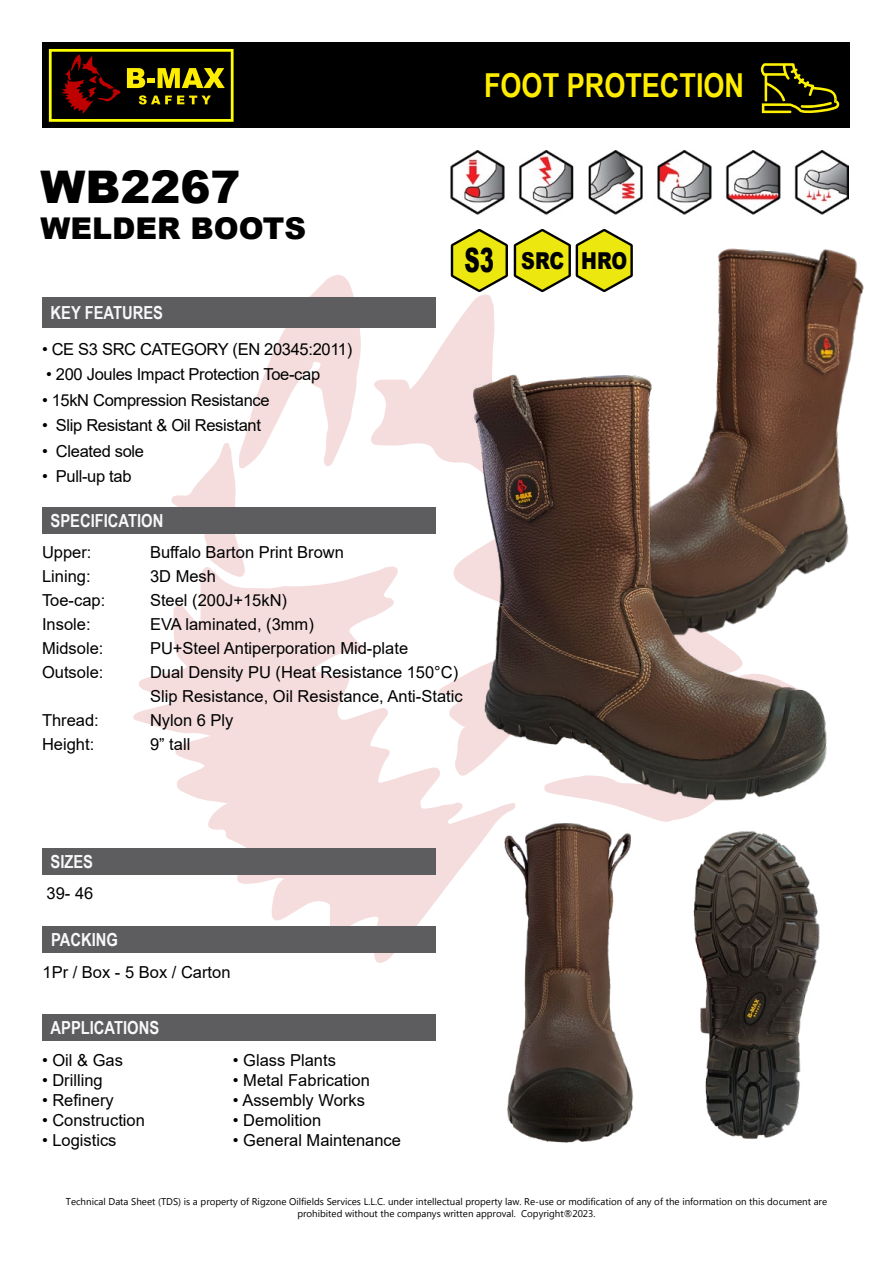
<style>
.page{position:relative;width:893px;height:1263px;background:#fff}
.page>*{position:absolute;margin:0;border:0;box-sizing:border-box;transform-origin:0 0}
.t1{font:900 45px "Arial";color:#000}
.t2{font:700 33px "Arial Narrow";color:#ffed00}
.t3{font:900 30px "Arial";color:#000}
.t4{font:900 23.25px "Arial";letter-spacing:-.01em;color:#000;scale:.82 1}
.t5{font:700 18px "Arial Narrow";color:#f8f8f9}
.t6{font:16.5px/24px "Arial";color:#000}
.t7{font:16.5px "Arial";letter-spacing:-.02em;color:#000}
.t8{font:9.75px/11.7px "Microsoft Tai Le";color:#000;text-align:center}
.s1{font-size:33.45px}
</style>
<div class="page">
<div style="left:43px;top:43px;width:807px;height:85px;background:#000"></div>
<svg style="left:133px;top:566px;width:331px;height:397px;fill:#f5ddde"></svg>
<svg style="left:371px;top:294px;width:124px;height:169px;fill:#f5ddde"></svg>
<svg style="left:438px;top:566px;width:262px;height:258px"></svg>
<svg style="left:171px;top:275px;width:190px;height:303px"></svg>
<svg style="left:49px;top:49px;width:185px;height:73px"></svg>
<svg style="left:760px;top:63px;width:79px;height:51px"></svg>
<div style="left:42px;top:507px;width:394px;height:26px;background:#5d5d60"></div>
<div style="left:42px;top:848px;width:394px;height:26px;background:#5d5d60"></div>
<div style="left:42px;top:1014px;width:394px;height:26px;background:#5d5d60"></div>
<div style="left:42px;top:297px;width:394px;height:31px;background:#5d5d60"></div>
<div style="left:43px;top:926px;width:393px;height:27px;background:#5d5d60"></div>
<img style="left:717px;top:248px;width:147px;height:312px">
<img style="left:454px;top:368px;width:381px;height:443px">
<img style="left:464px;top:806px;width:215px;height:337px">
<img style="left:693px;top:831px;width:127px;height:308px">
<img style="left:450px;top:151px;width:398px;height:64px">
<svg style="left:451px;top:229px;width:57px;height:63px"></svg>
<svg style="left:514px;top:229px;width:119px;height:63px"></svg>
<h1 class="t1" style="left:40px;top:154px;width:202px">WB2267</h1>
<h3 class="t3" style="left:40px;top:206px;width:267px">WELDER BOOTS</h3>
<p class="t5" style="left:51px;top:299px;width:114px">KEY FEATURES</p>
<p class="t7" style="left:42px;top:337px;width:312px">• CE S3 SRC CATEGORY (EN 20345:2011)</p>
<p class="t7" style="left:46px;top:363px;width:275px">• 200 Joules Impact Protection Toe-cap</p>
<p class="t7" style="left:42px;top:388px;width:229px">• 15kN Compression Resistance</p>
<p class="t7" style="left:42px;top:414px;width:220px">• Slip Resistant &amp; Oil Resistant</p>
<p class="t7" style="left:42px;top:439px;width:104px">• Cleated sole</p>
<p class="t7" style="left:42px;top:465px;width:91px">• Pull-up tab</p>
<p class="t5" style="left:51px;top:507px;width:114px">SPECIFICATION</p>
<h2 class="t2" style="left:484px;top:61px;width:262px">FOOT PROTECTION</h2>
<h3 class="t4" style="left:465px;top:244px;width:268px"><span class="s1">S3</span> SRC HRO <sub>ESD</sub></h3>
<p class="t6" style="left:42px;top:540px;width:51px">Upper:</p>
<p class="t6" style="left:150px;top:540px;width:196px">Buffalo Barton Print Brown</p>
<p class="t6" style="left:42px;top:564px;width:50px">Lining:</p>
<p class="t6" style="left:150px;top:564px;width:68px">3D Mesh</p>
<p class="t6" style="left:42px;top:588px;width:65px">Toe-cap:</p>
<p class="t6" style="left:150px;top:588px;width:139px">Steel (200J+15kN)</p>
<p class="t6" style="left:42px;top:612px;width:50px">Insole:</p>
<p class="t6" style="left:150px;top:612px;width:165px">EVA laminated, (3mm)</p>
<p class="t6" style="left:42px;top:636px;width:63px">Midsole:</p>
<p class="t6" style="left:150px;top:636px;width:260px">PU+Steel Antiperporation Mid-plate</p>
<p class="t6" style="left:42px;top:660px;width:63px">Outsole:</p>
<p class="t6" style="left:150px;top:660px;width:314px">Dual Density PU (Heat Resistance 150°C)<br>Slip Resistance, Oil Resistance, Anti-Static</p>
<p class="t6" style="left:42px;top:708px;width:58px">Thread:</p>
<p class="t6" style="left:150px;top:708px;width:85px">Nylon 6 Ply</p>
<p class="t6" style="left:42px;top:732px;width:54px">Height:</p>
<p class="t6" style="left:150px;top:732px;width:42px">9” tall</p>
<p class="t5" style="left:51px;top:848px;width:44px">SIZES</p>
<p class="t6" style="left:47px;top:881px;width:48px">39- 46</p>
<p class="t5" style="left:51px;top:926px;width:68px">PACKING</p>
<p class="t6" style="left:43px;top:960px;width:190px">1Pr / Box - 5 Box / Carton</p>
<p class="t5" style="left:51px;top:1014px;width:110px">APPLICATIONS</p>
<p class="t6" style="left:42px;top:1048px;width:82px">• Oil &amp; Gas</p>
<p class="t6" style="left:42px;top:1068px;width:62px">• Drilling</p>
<p class="t6" style="left:42px;top:1088px;width:73px">• Refinery</p>
<p class="t6" style="left:42px;top:1108px;width:104px">• Construction</p>
<p class="t6" style="left:42px;top:1128px;width:76px">• Logistics</p>
<p class="t6" style="left:233px;top:1048px;width:104px">• Glass Plants</p>
<p class="t6" style="left:233px;top:1068px;width:138px">• Metal Fabrication</p>
<p class="t6" style="left:233px;top:1088px;width:134px">• Assembly Works</p>
<p class="t6" style="left:233px;top:1108px;width:90px">• Demolition</p>
<p class="t6" style="left:233px;top:1128px;width:170px">• General Maintenance</p>
<p class="t8" style="left:66px;top:1196px;width:763px">Technical Data Sheet (TDS) is a property of Rigzone Oilfields Services L.L.C. under intellectual property law. Re-use or modification of any of the information on this document are prohibited without the companys written approval. Copyright®2023.</p>
</div>
